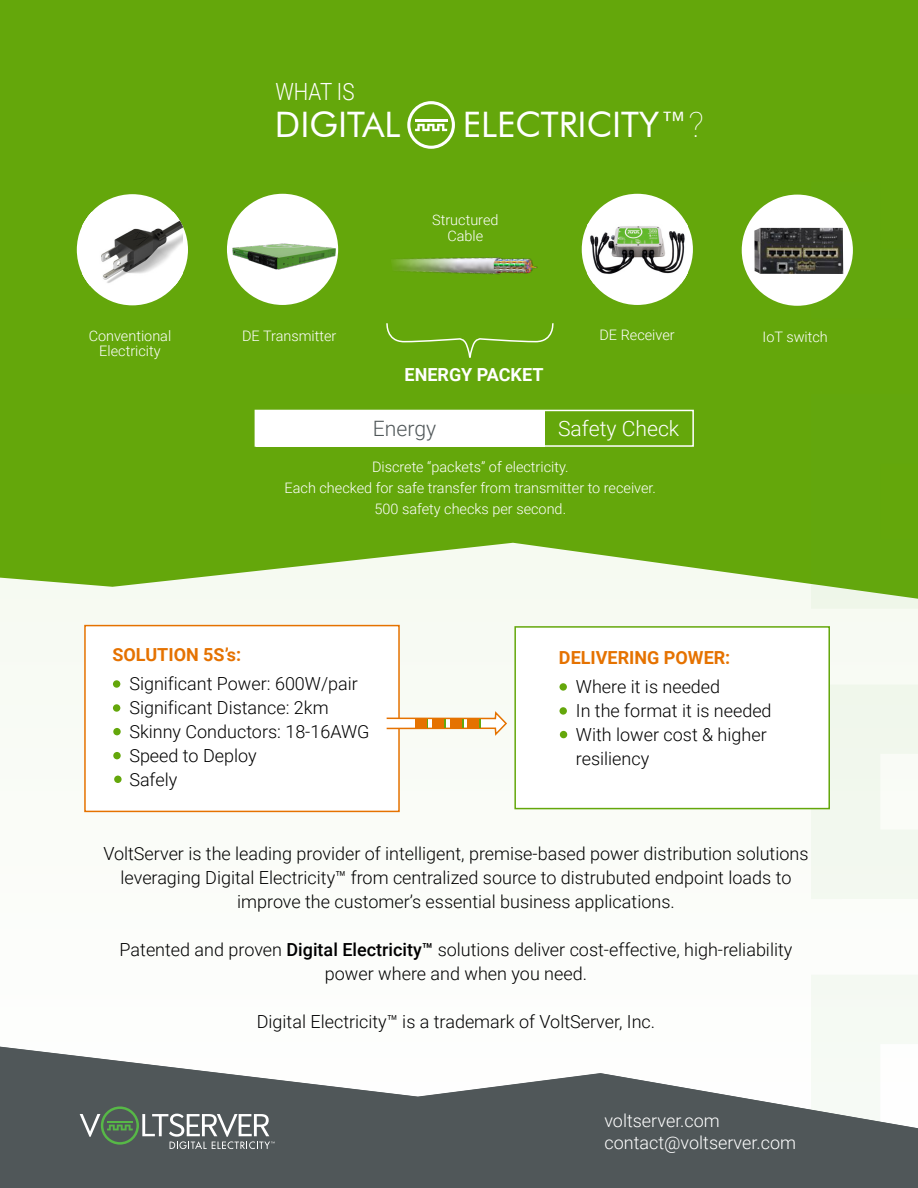
<style>
.page{position:relative;width:918px;height:1188px;background:#fff}
.page>*{position:absolute;margin:0;border:0;box-sizing:border-box;transform-origin:0 0}
.t1{font:35.1px "Futura BT";color:#fff}
.t2{font:300 23.7px "Roboto";color:#fff;scale:.87 1}
.t3{font:300 21.15px "Roboto";color:#fff}
.t4{font:300 21.15px "Roboto";color:#505759}
.t5{font:300 18px/24px "Roboto";color:#000}
.t6{font:300 18px/21.6px "Roboto";color:#fff}
.t7{font:700 18px "Roboto";color:#e57200}
.t8{font:700 18px "Roboto";color:#fff}
.t9{font:300 14.4px/15.6px "Roboto";color:#fff;text-align:center}
.s1{font-family:"Roboto";font-weight:100}
.s2{font-weight:500}
</style>
<div class="page">
<div style="left:0;top:127px;width:918px;height:1001px;background:#fbfcf9"></div>
<svg style="left:0;top:496px;width:811px;height:91px;fill:#64a70b"></svg>
<div style="left:84px;top:625px;width:316px;height:187px;background:#fff;border:2px solid #e57200"></div>
<svg style="left:386px;top:709px;width:121px;height:29px"></svg>
<div style="left:0;top:0;width:918px;height:496px;background:#64a70b"></div>
<img style="left:457px;top:200px;width:154px;height:99px">
<svg style="left:811px;top:196px;width:107px;height:634px;fill:#64a70d"></svg>
<div style="left:256px;top:410px;width:288px;height:36px;background:#fff"></div>
<svg style="left:0;top:1046px;width:918px;height:142px;fill:#505759"></svg>
<svg style="left:80px;top:1106px;width:195px;height:43px;background:#6c7672"></svg>
<svg style="left:407px;top:101px;width:48px;height:48px"></svg>
<div style="left:255px;top:410px;width:439px;height:37px;border:2px solid #fff"></div>
<div style="left:227px;top:194px;width:111px;height:111px;background:#fff;border-radius:50%"></div>
<div style="left:742px;top:195px;width:111px;height:111px;background:#fff;border-radius:50%"></div>
<svg style="left:386px;top:323px;width:168px;height:35px"></svg>
<div style="left:514px;top:626px;width:316px;height:183px;background:#fff;border:2px solid #64a70b"></div>
<div style="left:113px;top:680px;width:7px;height:8px;background:#64a70b;border-radius:50%"></div>
<div style="left:113px;top:704px;width:7px;height:8px;background:#64a70b;border-radius:50%"></div>
<div style="left:113px;top:728px;width:8px;height:7px;background:#64a70b;border-radius:50%"></div>
<div style="left:113px;top:752px;width:8px;height:7px;background:#64a70b;border-radius:50%"></div>
<div style="left:114px;top:776px;width:8px;height:7px;background:#64a70b;border-radius:50%"></div>
<div style="left:560px;top:683px;width:7px;height:8px;background:#64a70b;border-radius:50%"></div>
<div style="left:560px;top:707px;width:7px;height:8px;background:#64a70b;border-radius:50%"></div>
<div style="left:560px;top:731px;width:7px;height:7px;background:#64a70b;border-radius:50%"></div>
<div style="left:452px;top:719px;width:12px;height:8px;background:#64a70b"></div>
<div style="left:450px;top:719px;width:12px;height:9px;background:#e57200"></div>
<div style="left:469px;top:719px;width:12px;height:9px;background:#64a70b"></div>
<div style="left:468px;top:719px;width:11px;height:9px;background:#e57200"></div>
<div style="left:416px;top:719px;width:12px;height:8px;background:#e57200"></div>
<div style="left:415px;top:719px;width:11px;height:9px;background:#e57200"></div>
<div style="left:434px;top:719px;width:12px;height:9px;background:#64a70b"></div>
<div style="left:432px;top:719px;width:12px;height:9px;background:#e57200"></div>
<img style="left:232px;top:217px;width:105px;height:79px">
<div style="left:77px;top:194px;width:111px;height:111px;background:#fff;border-radius:50%"></div>
<img style="left:82px;top:212px;width:101px;height:73px">
<div style="left:582px;top:194px;width:111px;height:111px;background:#fff;border-radius:50%"></div>
<div style="left:587px;top:224px;width:101px;height:60px;background:#fff"></div>
<img style="left:587px;top:224px;width:101px;height:55px">
<svg style="left:392px;top:257px;width:65px;height:17px"></svg>
<img style="left:754px;top:228px;width:89px;height:46px">
<h2 class="t2" style="left:275px;top:75px;width:92px">WHAT IS</h2>
<h1 class="t1" style="left:275px;top:103px;width:127px">DIGITAL</h1>
<h1 class="t1" style="left:463px;top:103px;width:243px">ELECTRICITY™<span class="s1">?</span></h1>
<p class="t9" style="left:89px;top:327px;width:84px">Conventional<br>Electricity</p>
<p class="t9" style="left:242px;top:328px;width:96px">DE Transmitter</p>
<p class="t9" style="left:432px;top:212px;width:68px">Structured<br>Cable</p>
<p class="t9" style="left:600px;top:327px;width:77px">DE Receiver</p>
<p class="t9" style="left:763px;top:328px;width:67px">IoT switch</p>
<p class="t8" style="left:405px;top:362px;width:140px">ENERGY PACKET</p>
<p class="t4" style="left:373px;top:414px;width:65px">Energy</p>
<p class="t3" style="left:558px;top:414px;width:123px">Safety Check</p>
<p class="t9" style="left:285px;top:456px;width:373px;line-height:20.9px">Discrete “packets” of electricity.<br>Each checked for safe transfer from transmitter to receiver.<br>500 safety checks per second.</p>
<p class="t7" style="left:112px;top:642px;width:130px">SOLUTION 5S’s:</p>
<p class="t7" style="left:559px;top:645px;width:173px">DELIVERING POWER:</p>
<p class="t5" style="left:129px;top:671px;width:242px">Significant Power: 600W/pair<br>Significant Distance: 2km<br>Skinny Conductors: 18-16AWG<br>Speed to Deploy<br>Safely</p>
<p class="t5" style="left:576px;top:674px;width:197px">Where it is needed<br>In the format it is needed<br>With lower cost &amp; higher resiliency</p>
<p class="t5" style="left:103px;top:841px;width:707px;text-align:center">VoltServer is the leading provider of intelligent, premise-based power distribution solutions leveraging Digital Electricity™ from centralized source to distrubuted endpoint loads to improve the customer’s essential business applications.</p>
<p class="t5" style="left:120px;top:937px;width:674px;text-align:center">Patented and proven <span class="s2">Digital Electricity™</span> solutions deliver cost-effective, high-reliability power where and when you need.</p>
<p class="t5" style="left:257px;top:1009px;width:400px">Digital Electricity™ is a trademark of VoltServer, Inc.</p>
<p class="t6" style="left:604px;top:1109px;width:193px">voltserver.com contact@voltserver.com</p>
</div>
